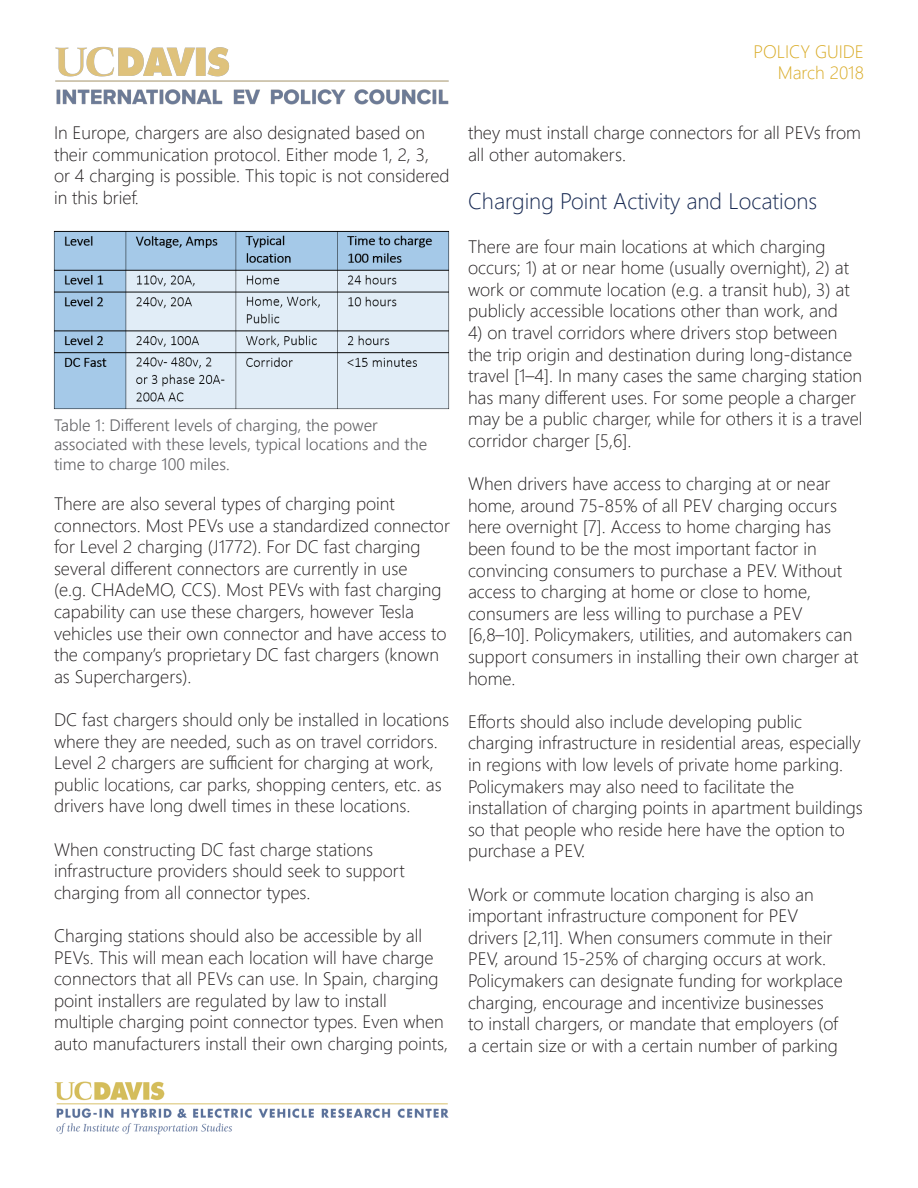
<style>
.page{position:relative;width:918px;height:1188px;background:#fff}
.page>*{position:absolute;margin:0;border:0;box-sizing:border-box;transform-origin:0 0}
.t1{font:300 22.5px "Segoe UI";color:#172952}
.t2{font:300 18px/21.6px "Segoe UI";color:#231f20}
.t3{font:300 18px "Segoe UI";color:#d9ab26}
.t4{font:300 16.5px/19.8px "Segoe UI";color:#636366}
</style>
<div class="page">
<img style="left:55px;top:46px;width:394px;height:59px">
<img style="left:54px;top:1081px;width:395px;height:54px">
<img style="left:54px;top:231px;width:396px;height:179px">
<p class="t3" style="left:753px;top:37px;width:112px">POLICY GUIDE</p>
<p class="t3" style="left:778px;top:58px;width:88px">March 2018</p>
<p class="t2" style="left:54px;top:121px;width:397px">In Europe, chargers are also designated based on their communication protocol. Either mode 1, 2, 3,<br>or 4 charging is possible. This topic is not considered in this brief.</p>
<p class="t2" style="left:468px;top:121px;width:395px">they must install charge connectors for all PEVs from all other automakers.</p>
<p class="t1" style="left:468px;top:183px;width:351px">Charging Point Activity and Locations</p>
<p class="t2" style="left:468px;top:234px;width:383px">There are four main locations at which charging occurs; 1) at or near home (usually overnight), 2) at work or commute location (e.g. a transit hub), 3) at publicly accessible locations other than work, and</p>
<p class="t2" style="left:468px;top:321px;width:396px">4) on travel corridors where drivers stop between the trip origin and destination during long-distance travel [1–4]. In many cases the same charging station has many different uses. For some people a charger may be a public charger, while for others it is a travel corridor charger [5,6].</p>
<p class="t2" style="left:468px;top:472px;width:392px">When drivers have access to charging at or near home, around 75-85% of all PEV charging occurs here overnight [7]. Access to home charging has been found to be the most important factor in convincing consumers to purchase a PEV. Without access to charging at home or close to home, consumers are less willing to purchase a PEV [6,8–10]. Policymakers, utilities, and automakers can support consumers in installing their own charger at home.</p>
<p class="t2" style="left:468px;top:710px;width:396px">Efforts should also include developing public charging infrastructure in residential areas, especially in regions with low levels of private home parking.<br>Policymakers may also need to facilitate the installation of charging points in apartment buildings so that people who reside here have the option to purchase a PEV.</p>
<p class="t2" style="left:468px;top:882px;width:377px">Work or commute location charging is also an important infrastructure component for PEV drivers [2,11]. When consumers commute in their PEV, around 15-25% of charging occurs at work.<br>Policymakers can designate funding for workplace charging, encourage and incentivize businesses to install chargers, or mandate that employers (of a certain size or with a certain number of parking</p>
<p class="t4" style="left:54px;top:414px;width:375px">Table 1: Different levels of charging, the power associated with these levels, typical locations and the time to charge 100 miles.</p>
<p class="t2" style="left:54px;top:492px;width:398px">There are also several types of charging point connectors. Most PEVs use a standardized connector for Level 2 charging (J1772). For DC fast charging several different connectors are currently in use<br>(e.g. CHAdeMO, CCS). Most PEVs with fast charging capability can use these chargers, however Tesla vehicles use their own connector and have access to the company’s proprietary DC fast chargers (known as Superchargers).</p>
<p class="t2" style="left:54px;top:708px;width:397px">DC fast chargers should only be installed in locations where they are needed, such as on travel corridors.<br>Level 2 chargers are sufficient for charging at work, public locations, car parks, shopping centers, etc. as drivers have long dwell times in these locations.</p>
<p class="t2" style="left:54px;top:837px;width:352px">When constructing DC fast charge stations infrastructure providers should seek to support charging from all connector types.</p>
<p class="t2" style="left:54px;top:924px;width:396px">Charging stations should also be accessible by all PEVs. This will mean each location will have charge connectors that all PEVs can use. In Spain, charging point installers are regulated by law to install multiple charging point connector types. Even when auto manufacturers install their own charging points,</p>
</div>
